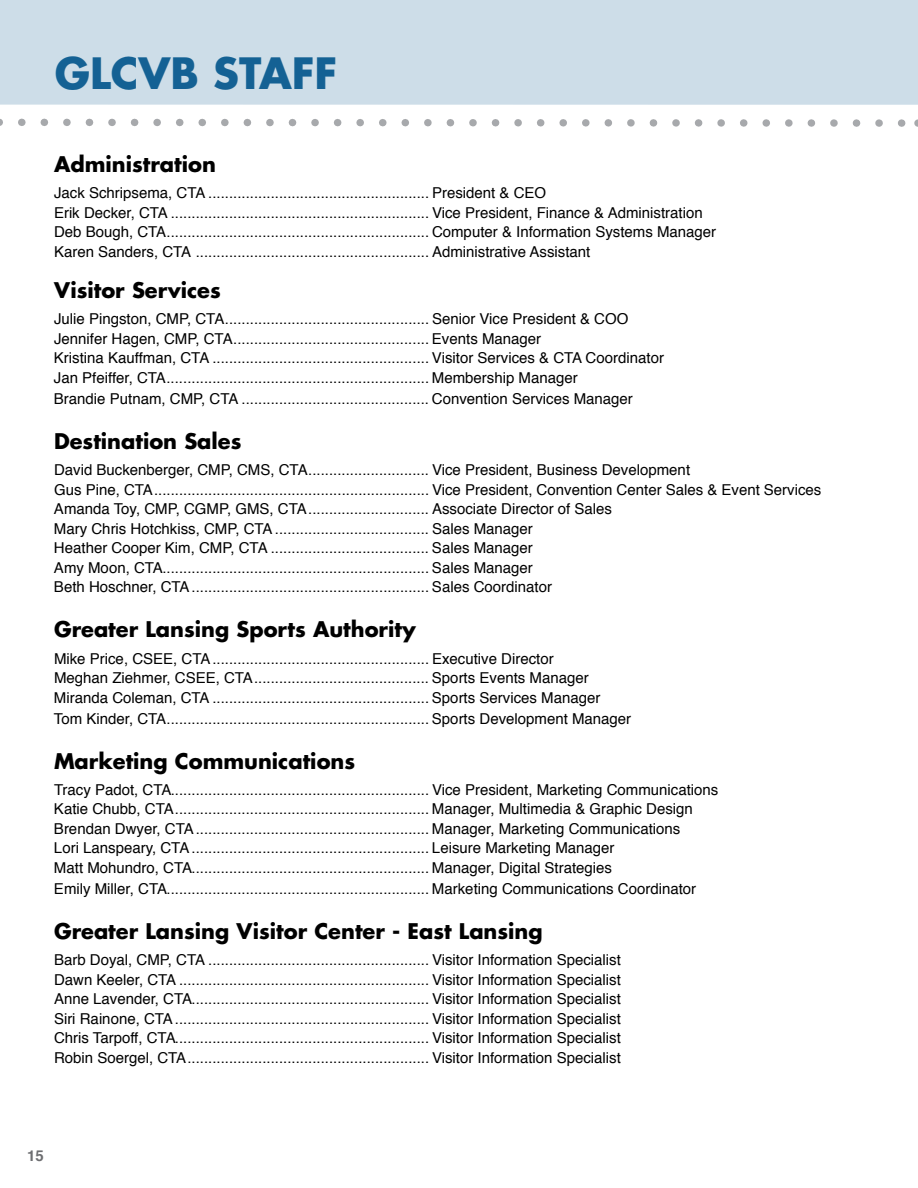
<style>
.page{position:relative;width:918px;height:1188px;background:#fff}
.page>*{position:absolute;margin:0;border:0;box-sizing:border-box;transform-origin:0 0}
.t1{font:700 42px "Futura Std";color:#00548b}
.t2{font:700 21px "Futura Std";color:#000}
.t3{font:15px/19.5px "Helvetica";color:#000}
.t4{font:700 15px "Helvetica";color:#6d6e71}
</style>
<div class="page">
<svg style="left:0;top:118px;width:918px;height:9px"></svg>
<div style="left:0;top:0;width:918px;height:105px;background:#cddde8"></div>
<h1 class="t1" style="left:55px;top:45px;width:284px">GLCVB STAFF</h1>
<h2 class="t2" style="left:54px;top:150px;width:163px">Administration</h2>
<p class="t3" style="left:54px;top:184px;width:664px">Jack Schripsema, CTA ..................................................... President &amp; CEO<br>Erik Decker, CTA .............................................................. Vice President, Finance &amp; Administration Deb Bough, CTA............................................................... Computer &amp; Information Systems Manager Karen Sanders, CTA ........................................................ Administrative Assistant</p>
<h2 class="t2" style="left:54px;top:276px;width:168px">Visitor Services</h2>
<p class="t3" style="left:54px;top:310px;width:612px">Julie Pingston, CMP, CTA................................................. Senior Vice President &amp; COO Jennifer Hagen, CMP, CTA............................................... Events Manager<br>Kristina Kauffman, CTA .................................................... Visitor Services &amp; CTA Coordinator Jan Pfeiffer, CTA............................................................... Membership Manager</p>
<p class="t3" style="left:54px;top:389px;width:580px">Brandie Putnam, CMP, CTA ............................................. Convention Services Manager</p>
<h2 class="t2" style="left:54px;top:427px;width:189px">Destination Sales</h2>
<p class="t3" style="left:54px;top:461px;width:769px">David Buckenberger, CMP, CMS, CTA............................. Vice President, Business Development<br>Gus Pine, CTA.................................................................. Vice President, Convention Center Sales &amp; Event Services Amanda Toy, CMP, CGMP, GMS, CTA............................. Associate Director of Sales<br>Mary Chris Hotchkiss, CMP, CTA..................................... Sales Manager<br>Heather Cooper Kim, CMP, CTA ...................................... Sales Manager<br>Amy Moon, CTA................................................................ Sales Manager<br>Beth Hoschner, CTA......................................................... Sales Coordinator</p>
<h2 class="t2" style="left:54px;top:615px;width:363px">Greater Lansing Sports Authority</h2>
<p class="t3" style="left:54px;top:649px;width:548px">Mike Price, CSEE, CTA.................................................... Executive Director<br>Meghan Ziehmer, CSEE, CTA.......................................... Sports Events Manager<br>Miranda Coleman, CTA .................................................... Sports Services Manager</p>
<p class="t3" style="left:54px;top:709px;width:579px">Tom Kinder, CTA............................................................... Sports Development Manager</p>
<h2 class="t2" style="left:54px;top:747px;width:303px">Marketing Communications</h2>
<p class="t3" style="left:54px;top:780px;width:666px">Tracy Padot, CTA.............................................................. Vice President, Marketing Communications Katie Chubb, CTA............................................................. Manager, Multimedia &amp; Graphic Design Brendan Dwyer, CTA........................................................ Manager, Marketing Communications<br>Lori Lanspeary, CTA......................................................... Leisure Marketing Manager<br>Matt Mohundro, CTA......................................................... Manager, Digital Strategies</p>
<p class="t3" style="left:54px;top:879px;width:644px">Emily Miller, CTA............................................................... Marketing Communications Coordinator</p>
<h2 class="t2" style="left:54px;top:917px;width:490px">Greater Lansing Visitor Center - East Lansing</h2>
<p class="t3" style="left:54px;top:951px;width:568px;text-align:justify">Barb Doyal, CMP, CTA ..................................................... Visitor Information Specialist Dawn Keeler, CTA ............................................................ Visitor Information Specialist Anne Lavender, CTA......................................................... Visitor Information Specialist Siri Rainone, CTA............................................................. Visitor Information Specialist Chris Tarpoff, CTA............................................................. Visitor Information Specialist Robin Soergel, CTA.......................................................... Visitor Information Specialist</p>
<p class="t4" style="left:27px;top:1144px;width:18px">15</p>
</div>
